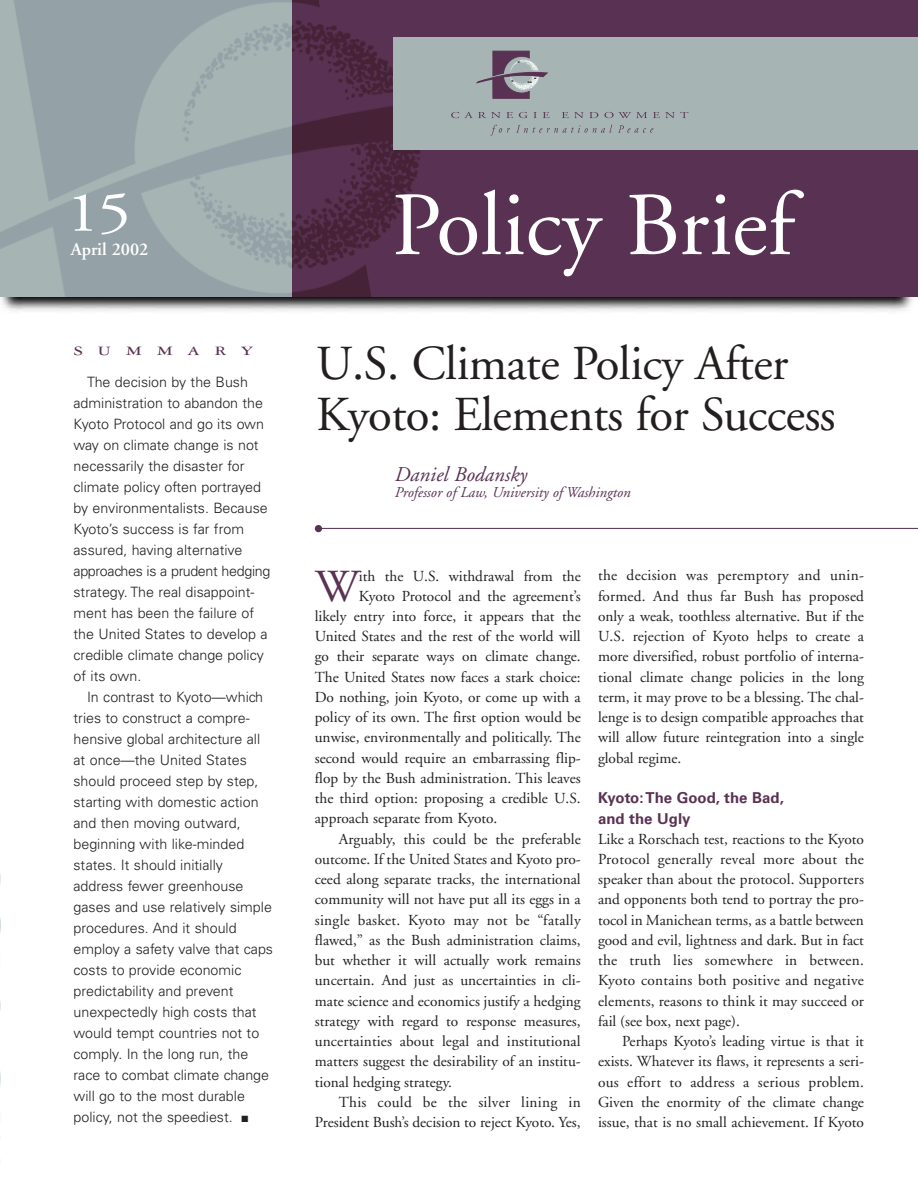
<style>
.page{position:relative;width:918px;height:1188px;background:#fff}
.page>*{position:absolute;margin:0;border:0;box-sizing:border-box;transform-origin:0 0}
.t1{font:57px "Adobe Garamond";color:#fff;scale:1.2 1}
.t2{font:48.75px/51px "Adobe Garamond";letter-spacing:-.01em;color:#231f1f}
.t3{font:45.75px "Adobe Garamond";color:#593253}
.t4{font:italic 21px "Adobe Garamond";color:#593253}
.t5{font:18.75px "Garamond Three SC";letter-spacing:.6em;color:#593253;scale:1.3 1}
.t6{font:600 18px "Adobe Garamond";color:#fff}
.t7{font:15.3px/20.2px "Adobe Garamond";color:#231f1f;text-align:justify}
.t8{font:15.3px "Adobe Garamond";letter-spacing:.02em;color:#231f1f}
.t9{font:italic 15px "Adobe Garamond";color:#593253}
.t10{font:700 15px/20.2px "Univers";color:#593253}
.t11{font:300 14.25px/21px "Univers";color:#231f1f}
</style>
<div class="page">
<img style="left:1px;top:297px;width:911px;height:14px">
<img style="left:0;top:0;width:293px;height:297px">
<div style="left:293px;top:0;width:625px;height:297px;background:#593253"></div>
<img style="left:293px;top:0;width:202px;height:297px">
<div style="left:393px;top:37px;width:525px;height:113px;background:#a6b4b4"></div>
<hr style="left:321px;top:528px;width:597px;height:1px;background:#593253">
<div style="left:315px;top:525px;width:7px;height:7px;background:#593253;border-radius:50%"></div>
<svg style="left:0;top:874px;width:1px;height:212px"></svg>
<svg style="left:395px;top:190px;width:409px;height:86px"></svg>
<svg style="left:451px;top:112px;width:62px;height:6px"></svg>
<svg style="left:519px;top:112px;width:18px;height:6px"></svg>
<svg style="left:543px;top:112px;width:7px;height:6px"></svg>
<svg style="left:562px;top:112px;width:36px;height:6px"></svg>
<svg style="left:604px;top:112px;width:43px;height:6px"></svg>
<svg style="left:653px;top:112px;width:35px;height:6px"></svg>
<svg style="left:490px;top:125px;width:20px;height:11px"></svg>
<svg style="left:516px;top:125px;width:96px;height:8px"></svg>
<svg style="left:618px;top:125px;width:35px;height:8px"></svg>
<svg style="left:476px;top:50px;width:72px;height:49px"></svg>
<h1 class="t1" style="left:66px;top:190px;width:56px">15</h1>
<p class="t6" style="left:71px;top:242px;width:79px">April 2002</p>
<p class="t5" style="left:74px;top:343px;width:140px">summary</p>
<p class="t11" style="left:74px;top:373px;width:198px;text-indent:14px">The decision by the Bush administration to abandon the<br>Kyoto Protocol and go its own way on climate change is not necessarily the disaster for climate policy often portrayed by environmentalists. Because<br>Kyoto’s success is far from assured, having alternative approaches is a prudent hedging strategy. The real disappoint&shy;ment has been the failure of the United States to develop a credible climate change policy of its own.</p>
<p class="t11" style="left:74px;top:688px;width:201px;text-indent:14px">In contrast to Kyoto—which tries to construct a compre&shy;hensive global architecture all at once—the United States should proceed step by step, starting with domestic action and then moving outward, beginning with like-minded states. It should initially address fewer greenhouse gases and use relatively simple procedures. And it should employ a safety valve that caps costs to provide economic predictability and prevent unexpectedly high costs that would tempt countries not to comply. In the long run, the race to combat climate change will go to the most durable policy, not the speediest. ■</p>
<h2 class="t2" style="left:316px;top:342px;width:521px">U.S. Climate Policy After<br>Kyoto: Elements for Success</h2>
<h3 class="t4" style="left:395px;top:466px;width:134px">Daniel Bodansky</h3>
<p class="t9" style="left:395px;top:487px;width:237px">Professor of Law, University of Washington</p>
<h3 class="t3" style="left:315px;top:568px;width:45px">W</h3>
<p class="t7" style="left:359px;top:567px;width:223px">ith the U.S. withdrawal from the</p>
<p class="t7" style="left:359px;top:587px;width:223px">Kyoto Protocol and the agreement’s</p>
<p class="t7" style="left:315px;top:607px;width:267px">likely entry into force, it appears that the</p>
<p class="t7" style="left:315px;top:628px;width:267px">United States and the rest of the world will</p>
<p class="t7" style="left:315px;top:648px;width:267px">go their separate ways on climate change.</p>
<p class="t7" style="left:315px;top:668px;width:267px">The United States now faces a stark choice:</p>
<p class="t7" style="left:315px;top:688px;width:267px">Do nothing, join Kyoto, or come up with a</p>
<p class="t7" style="left:315px;top:709px;width:267px">policy of its own. The first option would be</p>
<p class="t7" style="left:315px;top:729px;width:267px">unwise, environmentally and politically. The</p>
<p class="t7" style="left:315px;top:749px;width:267px">second would require an embarrassing flip-</p>
<p class="t7" style="left:315px;top:769px;width:267px">flop by the Bush administration. This leaves</p>
<p class="t7" style="left:315px;top:790px;width:267px">the third option: proposing a credible U.S.</p>
<p class="t7" style="left:315px;top:810px;width:184px">approach separate from Kyoto.</p>
<p class="t7" style="left:339px;top:830px;width:243px">Arguably, this could be the preferable</p>
<p class="t7" style="left:315px;top:850px;width:267px">outcome. If the United States and Kyoto pro-</p>
<p class="t7" style="left:315px;top:871px;width:267px">ceed along separate tracks, the international</p>
<p class="t7" style="left:315px;top:891px;width:267px">community will not have put all its eggs in a</p>
<p class="t8" style="left:315px;top:914px;width:267px">single basket. Kyoto may not be “fatally</p>
<p class="t7" style="left:315px;top:931px;width:267px">flawed,” as the Bush administration claims,</p>
<p class="t7" style="left:315px;top:952px;width:267px">but whether it will actually work remains</p>
<p class="t7" style="left:315px;top:972px;width:267px">uncertain. And just as uncertainties in cli-</p>
<p class="t7" style="left:315px;top:992px;width:267px">mate science and economics justify a hedging</p>
<p class="t7" style="left:315px;top:1012px;width:267px">strategy with regard to response measures,</p>
<p class="t7" style="left:315px;top:1033px;width:267px">uncertainties about legal and institutional</p>
<p class="t7" style="left:315px;top:1053px;width:267px">matters suggest the desirability of an institu-</p>
<p class="t7" style="left:315px;top:1073px;width:139px">tional hedging strategy.</p>
<p class="t8" style="left:339px;top:1096px;width:243px">This could be the silver lining in</p>
<p class="t7" style="left:315px;top:1114px;width:267px">President Bush’s decision to reject Kyoto. Yes,</p>
<p class="t7" style="left:598px;top:567px;width:267px">the decision was peremptory and unin&shy;formed. And thus far Bush has proposed only a weak, toothless alternative. But if the U.S. rejection of Kyoto helps to create a more diversified, robust portfolio of interna&shy;tional climate change policies in the long term, it may prove to be a blessing. The chal&shy;lenge is to design compatible approaches that will allow future reintegration into a single global regime.</p>
<p class="t10" style="left:598px;top:789px;width:187px">Kyoto:The Good, the Bad, and the Ugly</p>
<p class="t7" style="left:598px;top:830px;width:267px">Like a Rorschach test, reactions to the Kyoto Protocol generally reveal more about the speaker than about the protocol. Supporters and opponents both tend to portray the pro&shy;tocol in Manichean terms, as a battle between good and evil, lightness and dark. But in fact the truth lies somewhere in between.<br>Kyoto contains both positive and negative elements, reasons to think it may succeed or fail (see box, next page).</p>
<p class="t7" style="left:598px;top:1033px;width:267px;text-indent:24px">Perhaps Kyoto’s leading virtue is that it exists. Whatever its flaws, it represents a seri&shy;ous effort to address a serious problem.<br>Given the enormity of the climate change issue, that is no small achievement. If Kyoto</p>
</div>
